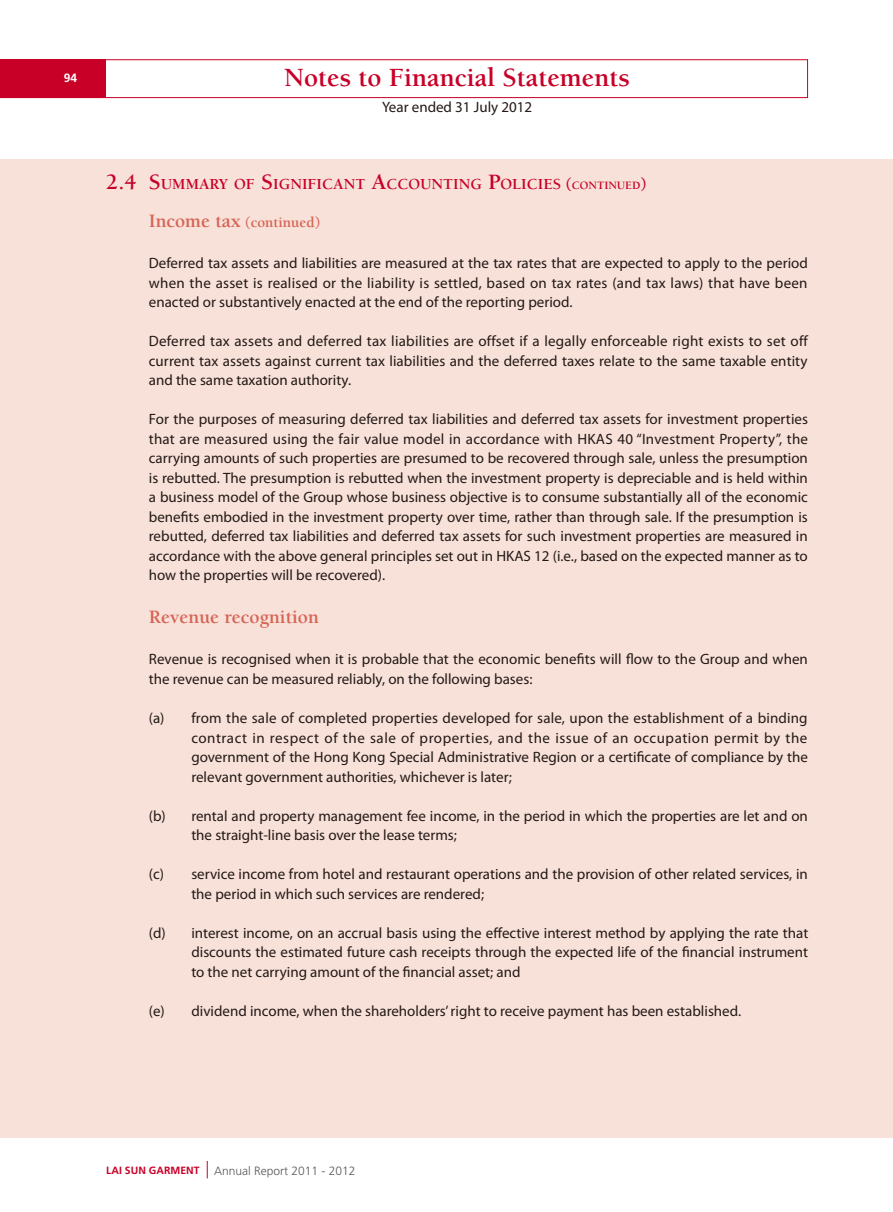
<style>
.page{position:relative;width:893px;height:1212px;background:#fff}
.page>*{position:absolute;margin:0;border:0;box-sizing:border-box;transform-origin:0 0}
.t1{font:700 27px "Berkeley Std";color:#c80027}
.t2{font:700 19.5px "Berkeley Std";color:#d76455}
.t3{font:700 15.75px "Berkeley Std";color:#c80027}
.t4{font:15px/19.5px "Myriad Pro";color:#231916;text-align:justify}
.t5{font:700 15px "Berkeley Std";color:#d76455}
.t6{font:300 12px "Frutiger LT Std";color:#595857}
.t7{font:700 12px "Frutiger LT Std";color:#fff}
.s1{font-size:22.5px}
.s2{font-size:16.5px}
.s3{font-size:11.55px}
.s4{font-size:19.5px}
.s5{font-weight:700;font-size:10.5px;color:#c80027}
</style>
<div class="page">
<svg style="left:0;top:59px;width:808px;height:39px"></svg>
<div style="left:0;top:159px;width:892px;height:978px;background:#f8e1d9"></div>
<svg style="left:207px;top:1161px;width:1px;height:17px"></svg>
<p class="t7" style="left:64px;top:70px;width:15px">94</p>
<h1 class="t1" style="left:284px;top:63px;width:347px">Notes to Financial Statements</h1>
<p class="t4" style="left:382px;top:97px;width:152px">Year ended 31 July 2012</p>
<p class="t3" style="left:106px;top:175px;width:542px"><span class="s1">2.4 S</span> UMMARY OF <span class="s1">S</span>IGNIFICANT <span class="s1">A</span>CC OUNTING <span class="s1">P</span>OLICIES <span class="s2">(</span><span class="s3">CONTINUED</span><span class="s2">)</span></p>
<p class="t5" style="left:149px;top:214px;width:173px"><span class="s4">Income tax</span> (continued)</p>
<p class="t4" style="left:149px;top:253px;width:661px">Deferred tax assets and liabilities are measured at the tax rates that are expected to apply to the period when the asset is realised or the liability is settled, based on tax rates (and tax laws) that have been enacted or substantively enacted at the end of the reporting period.</p>
<p class="t4" style="left:149px;top:331px;width:661px">Deferred tax assets and deferred tax liabilities are offset if a legally enforceable right exists to set off current tax assets against current tax liabilities and the deferred taxes relate to the same taxable entity and the same taxation authority.</p>
<p class="t4" style="left:149px;top:409px;width:661px">For the purposes of measuring deferred tax liabilities and deferred tax assets for investment properties that are measured using the fair value model in accordance with HKAS 40 “Investment Property”, the carrying amounts of such properties are presumed to be recovered through sale, unless the presumption is rebutted. The presumption is rebutted when the investment property is depreciable and is held within a business model of the Group whose business objective is to consume substantially all of the economic benefits embodied in the investment property over time, rather than through sale. If the presumption is rebutted, deferred tax liabilities and deferred tax assets for such investment properties are measured in accordance with the above general principles set out in HKAS 12 (i.e., based on the expected manner as to how the properties will be recovered).</p>
<h2 class="t2" style="left:149px;top:607px;width:172px">Revenue recognition</h2>
<p class="t4" style="left:149px;top:649px;width:661px">Revenue is recognised when it is probable that the economic benefits will flow to the Group and when the revenue can be measured reliably, on the following bases:</p>
<p class="t4" style="left:191px;top:708px;width:618px;text-indent:-43px">(a) from the sale of completed properties developed for sale, upon the establishment of a binding contract in respect of the sale of properties, and the issue of an occupation permit by the government of the Hong Kong Special Administrative Region or a certificate of compliance by the relevant government authorities, whichever is later;</p>
<p class="t4" style="left:191px;top:805px;width:618px;text-indent:-43px">(b) rental and property management fee income, in the period in which the properties are let and on the straight-line basis over the lease terms;</p>
<p class="t4" style="left:191px;top:864px;width:618px;text-indent:-43px">(c) service income from hotel and restaurant operations and the provision of other related services, in the period in which such services are rendered;</p>
<p class="t4" style="left:191px;top:922px;width:619px;text-indent:-43px">(d) interest income, on an accrual basis using the effective interest method by applying the rate that discounts the estimated future cash receipts through the expected life of the financial instrument to the net carrying amount of the financial asset; and</p>
<p class="t4" style="left:149px;top:1000px;width:594px">(e) dividend income, when the shareholders’ right to receive payment has been established.</p>
<p class="t6" style="left:106px;top:1164px;width:251px"><span class="s5">LAI SUN GARMENT</span> Annual Report 2011 - 2012</p>
</div>
